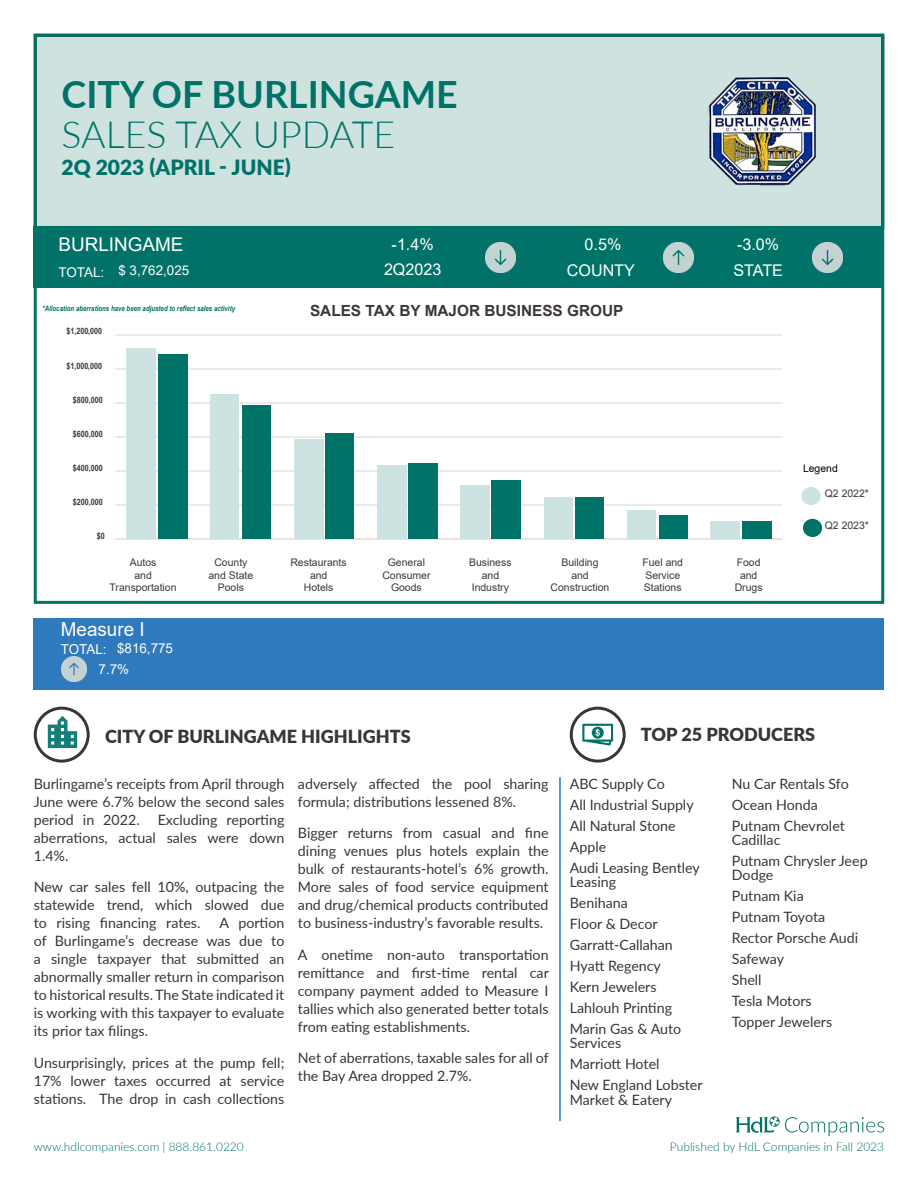
<style>
.page{position:relative;width:918px;height:1188px;background:#fff}
.page>*{position:absolute;margin:0;border:0;box-sizing:border-box;transform-origin:0 0}
.t1{font:700 37.5px "Lato";color:#007267}
.t2{font:300 37.5px "Lato";color:#007267}
.t3{font:900 21px "Lato";color:#007267}
.t4{font:19.35px "Arial";color:#fff}
.t5{font:18.9px "Arial";color:#fff}
.t6{font:900 18px "Lato";color:#3b343a}
.t7{font:16.2px "Arial";color:#fff}
.t8{font:700 15.3px "Arial";color:#3c353a}
.t9{font:14.25px/18px "Lato";color:#3b343a}
.t10{font:13.65px/20.4px "Arial";color:#fff}
.t11{font:13.35px "Arial";color:#fff}
.t12{font:300 12px "Lato";color:#007267}
.t13{font:10.5px/12.1px "Arial";color:#3c353a;text-align:center}
.t14{font:10.5px "Arial";color:#000}
.t15{font:700 8.7px "Arial Narrow";color:#3c353a}
.t16{font:italic 700 7.5px "Arial Narrow";color:#007267}
</style>
<div class="page">
<div style="left:35px;top:35px;width:848px;height:192px;background:#cee2e0"></div>
<div style="left:34px;top:34px;width:850px;height:570px;border:3px solid #007267"></div>
<svg style="left:736px;top:1116px;width:148px;height:20px"></svg>
<hr style="left:559px;top:777px;width:2px;height:344px;background:#2479be">
<div style="left:801px;top:487px;width:20px;height:18px;background:#cce3e1;border-radius:50%"></div>
<div style="left:803px;top:519px;width:19px;height:18px;background:#007267;border-radius:50%"></div>
<hr style="left:116px;top:504px;width:666px;height:2px;background:#d9dadb">
<hr style="left:116px;top:470px;width:666px;height:2px;background:#d9dadb">
<hr style="left:116px;top:436px;width:666px;height:2px;background:#d9dadb">
<hr style="left:116px;top:402px;width:666px;height:2px;background:#d9dadb">
<hr style="left:116px;top:368px;width:666px;height:2px;background:#d9dadb">
<hr style="left:116px;top:334px;width:666px;height:2px;background:#d9dadb">
<hr style="left:116px;top:538px;width:666px;height:2px;background:#edddd1">
<div style="left:127px;top:348px;width:29px;height:191px;background:#cce3e1"></div>
<div style="left:211px;top:394px;width:28px;height:145px;background:#cce3e1"></div>
<div style="left:294px;top:439px;width:29px;height:100px;background:#cce3e1"></div>
<div style="left:377px;top:466px;width:29px;height:73px;background:#cce3e1"></div>
<div style="left:460px;top:485px;width:29px;height:54px;background:#cce3e1"></div>
<div style="left:544px;top:497px;width:28px;height:42px;background:#cce3e1"></div>
<div style="left:627px;top:510px;width:29px;height:29px;background:#cce3e1"></div>
<div style="left:710px;top:521px;width:30px;height:18px;background:#cce3e1"></div>
<div style="left:158px;top:355px;width:30px;height:184px;background:#007267"></div>
<div style="left:242px;top:405px;width:29px;height:134px;background:#007267"></div>
<div style="left:325px;top:434px;width:29px;height:105px;background:#007267"></div>
<div style="left:409px;top:463px;width:29px;height:76px;background:#007267"></div>
<div style="left:492px;top:481px;width:29px;height:58px;background:#007267"></div>
<div style="left:576px;top:497px;width:28px;height:42px;background:#007267"></div>
<div style="left:659px;top:516px;width:28px;height:23px;background:#007267"></div>
<div style="left:742px;top:521px;width:29px;height:18px;background:#007267"></div>
<img style="left:708px;top:77px;width:108px;height:109px">
<div style="left:570px;top:707px;width:56px;height:56px;border:3px solid #3b343a;border-radius:50%"></div>
<svg style="left:582px;top:724px;width:31px;height:22px"></svg>
<img style="left:43px;top:714px;width:39px;height:38px">
<div style="left:34px;top:707px;width:56px;height:56px;border:3px solid #3b343a;border-radius:50%"></div>
<div style="left:34px;top:618px;width:850px;height:72px;background:#2f79be"></div>
<img style="left:61px;top:657px;width:26px;height:25px">
<div style="left:34px;top:227px;width:850px;height:61px;background:#007267"></div>
<img style="left:485px;top:242px;width:31px;height:31px">
<img style="left:812px;top:242px;width:31px;height:31px">
<img style="left:663px;top:242px;width:31px;height:31px">
<p class="t1" style="left:62px;top:66px;width:398px">CITY OF BURLINGAME</p>
<p class="t2" style="left:62px;top:109px;width:335px">SALES TAX UPDATE</p>
<p class="t3" style="left:62px;top:151px;width:231px">2Q 2023 (APRIL - JUNE)</p>
<p class="t5" style="left:58px;top:231px;width:126px">BURLINGAME</p>
<p class="t11" style="left:58px;top:262px;width:132px">TOTAL: $ 3,762,025</p>
<p class="t16" style="left:42px;top:303px;width:194px">*Allocation aberrations have been adjusted to reflect sales activity</p>
<p class="t15" style="left:66px;top:324px;width:37px">$1,200,000</p>
<p class="t15" style="left:66px;top:359px;width:37px">$1,000,000</p>
<p class="t15" style="left:73px;top:393px;width:31px">$800,000</p>
<p class="t15" style="left:73px;top:427px;width:31px">$600,000</p>
<p class="t15" style="left:73px;top:461px;width:31px">$400,000</p>
<p class="t15" style="left:73px;top:495px;width:31px">$200,000</p>
<p class="t15" style="left:97px;top:529px;width:9px">$0</p>
<p class="t7" style="left:392px;top:233px;width:44px">-1.4%</p>
<p class="t7" style="left:585px;top:233px;width:38px">0.5%</p>
<p class="t7" style="left:737px;top:233px;width:44px">-3.0%</p>
<p class="t7" style="left:567px;top:259px;width:70px">COUNTY</p>
<p class="t7" style="left:733px;top:259px;width:51px">STATE</p>
<p class="t7" style="left:384px;top:258px;width:59px">2Q2023</p>
<p class="t8" style="left:310px;top:300px;width:315px">SALES TAX BY MAJOR BUSINESS GROUP</p>
<p class="t13" style="left:110px;top:557px;width:69px">Autos<br>and<br>Transportation</p>
<p class="t13" style="left:209px;top:557px;width:46px">County and State<br>Pools</p>
<p class="t13" style="left:290px;top:557px;width:58px">Restaurants and<br>Hotels</p>
<p class="t13" style="left:382px;top:557px;width:50px">General<br>Consumer<br>Goods</p>
<p class="t13" style="left:469px;top:557px;width:44px">Business and<br>Industry</p>
<p class="t13" style="left:551px;top:557px;width:60px">Building<br>and<br>Construction</p>
<p class="t13" style="left:642px;top:557px;width:42px;text-align:left">Fuel and<br>Service<br>Stations</p>
<p class="t13" style="left:735px;top:557px;width:29px">Food and<br>Drugs</p>
<p class="t4" style="left:61px;top:616px;width:86px">Measure I</p>
<p class="t10" style="left:117px;top:638px;width:57px">$816,775</p>
<p class="t10" style="left:99px;top:639px;width:32px;text-indent:-38px">TOTAL:<br>7.7%</p>
<p class="t14" style="left:803px;top:461px;width:36px">Legend</p>
<p class="t13" style="left:825px;top:488px;width:46px">Q2 2022*</p>
<p class="t13" style="left:825px;top:519px;width:46px">Q2 2023*</p>
<p class="t6" style="left:105px;top:723px;width:307px">CITY OF BURLINGAME HIGHLIGHTS</p>
<p class="t6" style="left:641px;top:721px;width:176px">TOP 25 PRODUCERS</p>
<p class="t9" style="left:34px;top:774px;width:252px;text-align:justify">Burlingame’s receipts from April through June were 6.7% below the second sales period in 2022.</p>
<p class="t9" style="left:34px;top:810px;width:252px;text-align:justify;text-indent:124px">Excluding reporting aberrations, actual sales were down 1.4%.</p>
<p class="t9" style="left:34px;top:878px;width:252px;text-align:justify">New car sales fell 10%, outpacing the statewide trend, which slowed due to rising financing rates.</p>
<p class="t9" style="left:34px;top:914px;width:252px;text-align:justify;text-indent:186px">A portion of Burlingame’s decrease was due to a single taxpayer that submitted an abnormally smaller return in comparison to historical results. The State indicated it is working with this taxpayer to evaluate its prior tax filings.</p>
<p class="t9" style="left:34px;top:1053px;width:252px;text-align:justify">Unsurprisingly, prices at the pump fell; 17% lower taxes occurred at service stations. The drop in cash collections</p>
<p class="t9" style="left:298px;top:774px;width:252px">adversely affected the pool sharing formula; distributions lessened 8%.</p>
<p class="t9" style="left:298px;top:824px;width:252px;text-align:justify">Bigger returns from casual and fine dining venues plus hotels explain the bulk of restaurants-hotel’s 6% growth.<br>More sales of food service equipment and drug/chemical products contributed to business-industry’s favorable results.</p>
<p class="t9" style="left:298px;top:945px;width:252px;text-align:justify">A onetime non-auto transportation remittance and first-time rental car company payment added to Measure I tallies which also generated better totals from eating establishments.</p>
<p class="t9" style="left:298px;top:1049px;width:252px">Net of aberrations, taxable sales for all of the Bay Area dropped 2.7%.</p>
<p class="t12" style="left:34px;top:1139px;width:212px">www.hdlcompanies.com | 888.861.0220</p>
<p class="t9" style="left:570px;top:774px;width:96px">ABC Supply Co</p>
<p class="t9" style="left:570px;top:795px;width:125px">All Industrial Supply</p>
<p class="t9" style="left:570px;top:816px;width:107px">All Natural Stone</p>
<p class="t9" style="left:570px;top:837px;width:38px">Apple</p>
<p class="t9" style="left:570px;top:860px;width:132px;line-height:14.2px">Audi Leasing Bentley<br>Leasing</p>
<p class="t9" style="left:570px;top:893px;width:60px">Benihana</p>
<p class="t9" style="left:570px;top:914px;width:89px">Floor &amp; Decor</p>
<p class="t9" style="left:570px;top:935px;width:105px">Garratt-Callahan</p>
<p class="t9" style="left:570px;top:956px;width:93px">Hyatt Regency</p>
<p class="t9" style="left:570px;top:977px;width:88px">Kern Jewelers</p>
<p class="t9" style="left:570px;top:998px;width:104px">Lahlouh Printing</p>
<p class="t9" style="left:570px;top:1021px;width:113px;line-height:14.2px">Marin Gas &amp; Auto<br>Services</p>
<p class="t9" style="left:570px;top:1055px;width:91px">Marriott Hotel</p>
<p class="t9" style="left:570px;top:1077px;width:134px;line-height:14.2px">New England Lobster<br>Market &amp; Eatery</p>
<p class="t9" style="left:732px;top:774px;width:118px">Nu Car Rentals Sfo</p>
<p class="t9" style="left:732px;top:795px;width:87px">Ocean Honda</p>
<p class="t9" style="left:732px;top:818px;width:115px;line-height:14.2px">Putnam Chevrolet<br>Cadillac</p>
<p class="t9" style="left:732px;top:853px;width:137px;line-height:14.2px">Putnam Chrysler Jeep<br>Dodge</p>
<p class="t9" style="left:732px;top:887px;width:73px">Putnam Kia</p>
<p class="t9" style="left:732px;top:908px;width:95px">Putnam Toyota</p>
<p class="t9" style="left:732px;top:929px;width:128px">Rector Porsche Audi</p>
<p class="t9" style="left:732px;top:950px;width:54px">Safeway</p>
<p class="t9" style="left:732px;top:971px;width:31px">Shell</p>
<p class="t9" style="left:732px;top:992px;width:81px">Tesla Motors</p>
<p class="t9" style="left:732px;top:1013px;width:102px">Topper Jewelers</p>
<p class="t12" style="left:670px;top:1139px;width:216px">Published by HdL Companies in Fall 2023</p>
</div>
